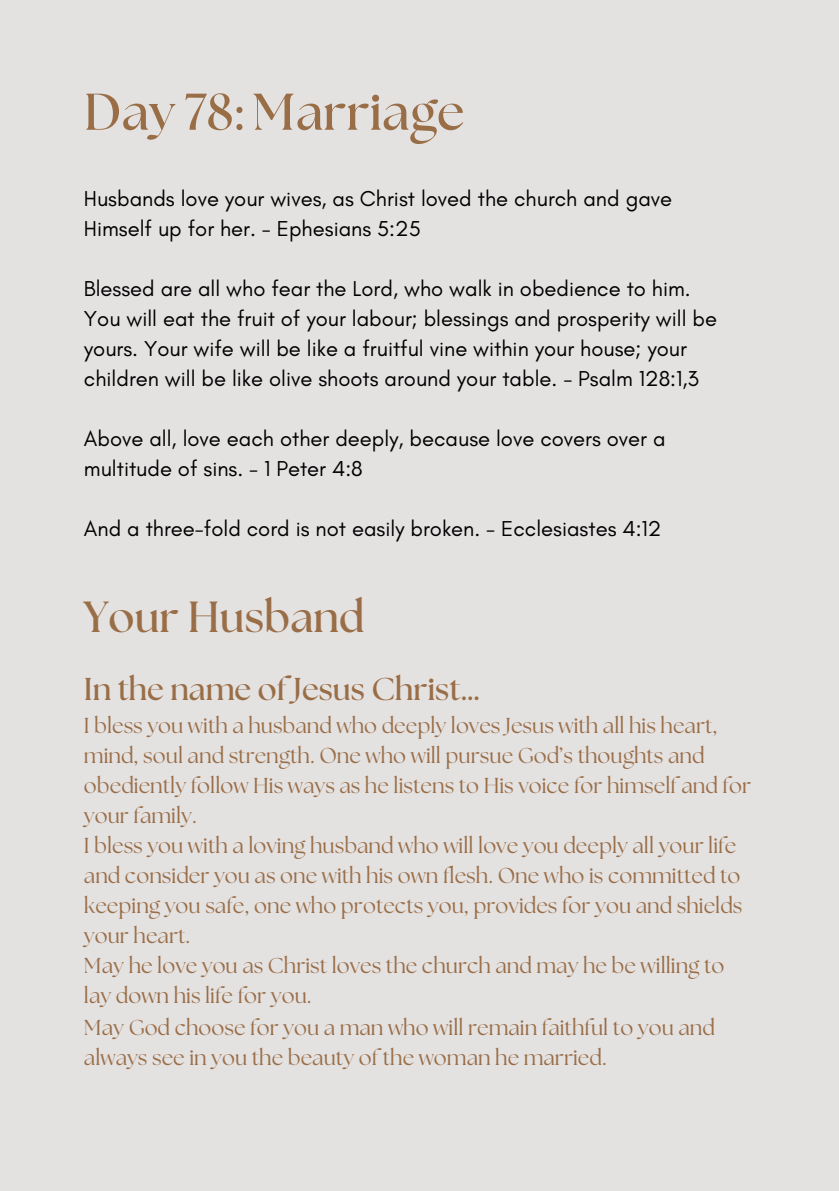
<style>
.page{position:relative;width:839px;height:1191px;background:#fff}
.page>*{position:absolute;margin:0;border:0;box-sizing:border-box;transform-origin:0 0}
.t1{font:700 51.6px "The Seasons";color:#996e47}
.t2{font:700 43.4px "The Seasons";color:#996e47}
.t3{font:700 31.6px "The Seasons";color:#996e47}
.t4{font:22px/30px "Glacial Indifference";color:#000001}
.t5{font:21.6px/30px "The Seasons";color:#996e47}
</style>
<div class="page">
<div style="left:0;top:0;width:838px;height:1191px;background:#e4e1e1"></div>
<p class="t1" style="left:84px;top:88px;width:382px">Day 78: Marriage</p>
<h1 class="t4" style="left:84px;top:183px;width:589px">Husbands love your wives, as Christ loved the church and gave<br>Himself up for her. - Ephesians 5:25</h1>
<p class="t4" style="left:84px;top:273px;width:634px">Blessed are all who fear the Lord, who walk in obedience to him.<br>You will eat the fruit of your labour; blessings and prosperity will be yours. Your wife will be like a fruitful vine within your house; your children will be like olive shoots around your table. - Psalm 128:1,3</p>
<p class="t4" style="left:84px;top:423px;width:583px">Above all, love each other deeply, because love covers over a multitude of sins. - 1 Peter 4:8</p>
<p class="t4" style="left:84px;top:513px;width:579px">And a three-fold cord is not easily broken. - Ecclesiastes 4:12</p>
<p class="t2" style="left:84px;top:597px;width:282px">Your Husband</p>
<h2 class="t3" style="left:84px;top:675px;width:396px">In the name of Jesus Christ…</h2>
<p class="t5" style="left:84px;top:712px;width:668px">I bless you with a husband who deeply loves Jesus with all his heart, mind, soul and strength. One who will pursue God’s thoughts and obediently follow His ways as he listens to His voice for himself and for your family.</p>
<p class="t5" style="left:84px;top:832px;width:660px">I bless you with a loving husband who will love you deeply all your life and consider you as one with his own flesh. One who is committed to keeping you safe, one who protects you, provides for you and shields your heart.</p>
<p class="t5" style="left:84px;top:952px;width:642px">May he love you as Christ loves the church and may he be willing to lay down his life for you.</p>
<p class="t5" style="left:84px;top:1014px;width:632px">May God choose for you a man who will remain faithful to you and always see in you the beauty of the woman he married.</p>
</div>
